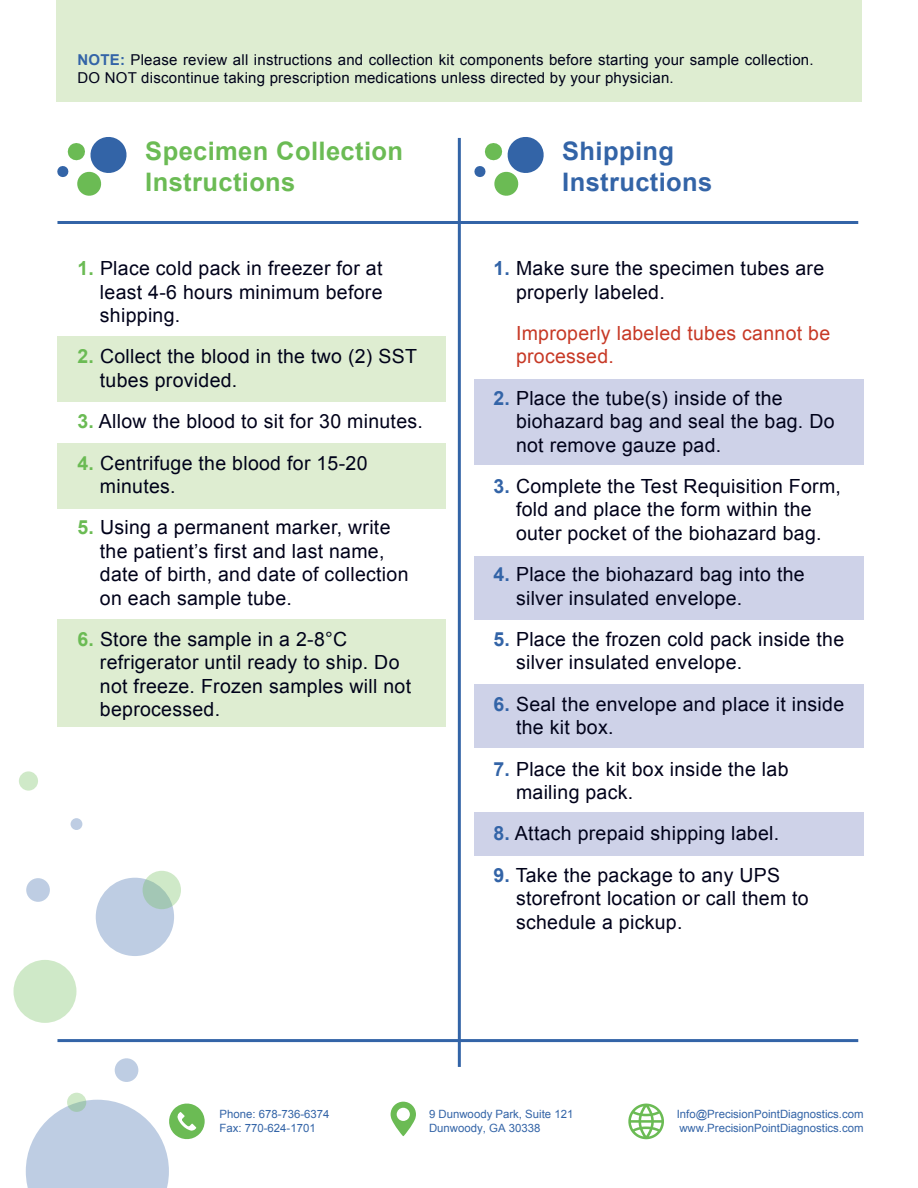
<style>
.page{position:relative;width:918px;height:1188px;background:#fff}
.page>*{position:absolute;margin:0;border:0;box-sizing:border-box;transform-origin:0 0}
.t1{font:700 25.5px/30.6px "Arial";letter-spacing:.015em;color:#6bbb54}
.t2{font:700 25.5px/30.6px "Arial";letter-spacing:.015em;color:#3364a7}
.t3{font:19.5px/23.4px "Arial";letter-spacing:.015em;color:#00021a}
.t4{font:19.5px/23.4px "Arial";letter-spacing:.015em;color:#c73926}
.t5{font:15px/18px "Arial";letter-spacing:.015em;color:#00021a}
.t6{font:11.4px/13.6px "Arial";color:#3364a7}
.s1{font-weight:700;color:#3364a7}
.s2{font-weight:700;color:#6bbb54}
</style>
<div class="page">
<div style="left:57px;top:443px;width:389px;height:66px;background:#deedd1"></div>
<div style="left:57px;top:336px;width:389px;height:66px;background:#deedd1"></div>
<div style="left:474px;top:379px;width:390px;height:86px;background:#ced2e8"></div>
<div style="left:474px;top:556px;width:390px;height:64px;background:#ced2e8"></div>
<div style="left:474px;top:684px;width:390px;height:64px;background:#ced2e8"></div>
<div style="left:474px;top:812px;width:390px;height:44px;background:#ced2e8"></div>
<div style="left:57px;top:620px;width:389px;height:107px;background:#deedd1"></div>
<svg style="left:57px;top:137px;width:70px;height:59px"></svg>
<div style="left:57px;top:0;width:805px;height:102px;background:#deedd1"></div>
<hr style="left:458px;top:138px;width:3px;height:929px;background:#3364a7">
<hr style="left:57px;top:221px;width:801px;height:3px;background:#3364a7">
<hr style="left:57px;top:1039px;width:801px;height:3px;background:#3364a7">
<svg style="left:474px;top:137px;width:70px;height:59px"></svg>
<div style="left:13px;top:960px;width:63px;height:63px;background:#cfe9c8;border-radius:50%"></div>
<div style="left:26px;top:878px;width:24px;height:24px;background:#becde3;border-radius:50%"></div>
<div style="left:115px;top:1058px;width:23px;height:24px;background:#becde3;border-radius:50%"></div>
<div style="left:19px;top:771px;width:19px;height:20px;background:#cfe9c8;border-radius:50%"></div>
<svg style="left:391px;top:1102px;width:25px;height:34px"></svg>
<svg style="left:26px;top:1100px;width:179px;height:88px"></svg>
<svg style="left:628px;top:1104px;width:36px;height:35px"></svg>
<svg style="left:67px;top:1093px;width:19px;height:19px"></svg>
<div style="left:96px;top:878px;width:78px;height:78px;background:#becde3;border-radius:50%"></div>
<svg style="left:143px;top:871px;width:38px;height:38px"></svg>
<div style="left:71px;top:818px;width:11px;height:12px;background:#becde3;border-radius:50%"></div>
<p class="t5" style="left:77px;top:52px;width:738px"><span class="s1">NOTE:</span> Please review all instructions and collection kit components before starting your sample collection.<br>DO NOT discontinue taking prescription medications unless directed by your physician.</p>
<h1 class="t1" style="left:145px;top:138px;width:259px">Specimen Collection<br>Instructions</h1>
<h1 class="t2" style="left:562px;top:138px;width:152px">Shipping<br>Instructions</h1>
<p class="t3" style="left:100px;top:258px;width:284px;text-align:justify;text-indent:-23px"><span class="s2">1.</span> Place cold pack in freezer for at least 4-6 hours minimum before shipping.</p>
<p class="t3" style="left:100px;top:347px;width:319px;text-indent:-23px"><span class="s2">2.</span> Collect the blood in the two (2) SST tubes provided.</p>
<p class="t3" style="left:77px;top:411px;width:347px"><span class="s2">3.</span> Allow the blood to sit for 30 minutes.</p>
<p class="t3" style="left:100px;top:453px;width:269px;text-indent:-23px"><span class="s2">4.</span> Centrifuge the blood for 15-20 minutes.</p>
<p class="t3" style="left:100px;top:518px;width:310px;text-indent:-23px"><span class="s2">5.</span> Using a permanent marker, write the patient’s first and last name, date of birth, and date of collection on each sample tube.</p>
<p class="t3" style="left:100px;top:629px;width:313px;text-indent:-23px"><span class="s2">6.</span> Store the sample in a 2-8°C refrigerator until ready to ship. Do not freeze. Frozen samples will not beprocessed.</p>
<p class="t3" style="left:516px;top:258px;width:310px;text-indent:-23px"><span class="s1">1.</span> Make sure the specimen tubes are properly labeled.</p>
<p class="t4" style="left:516px;top:323px;width:316px">Improperly labeled tubes cannot be processed.</p>
<p class="t3" style="left:516px;top:388px;width:320px;text-indent:-23px"><span class="s1">2.</span> Place the tube(s) inside of the biohazard bag and seal the bag. Do not remove gauze pad.</p>
<p class="t3" style="left:494px;top:476px;width:349px;text-align:center"><span class="s1">3.</span> Complete the Test Requisition Form, fold and place the form within the<br>outer pocket of the biohazard bag.</p>
<p class="t3" style="left:516px;top:564px;width:290px;text-indent:-23px"><span class="s1">4.</span> Place the biohazard bag into the silver insulated envelope.</p>
<p class="t3" style="left:516px;top:629px;width:330px;text-indent:-23px"><span class="s1">5.</span> Place the frozen cold pack inside the silver insulated envelope.</p>
<p class="t3" style="left:516px;top:694px;width:330px;text-indent:-23px"><span class="s1">6.</span> Seal the envelope and place it inside the kit box.</p>
<p class="t3" style="left:516px;top:759px;width:274px;text-indent:-23px"><span class="s1">7.</span> Place the kit box inside the lab mailing pack.</p>
<p class="t3" style="left:494px;top:824px;width:287px"><span class="s1">8.</span> Attach prepaid shipping label.</p>
<p class="t3" style="left:516px;top:865px;width:294px;text-indent:-23px"><span class="s1">9.</span> Take the package to any UPS storefront location or call them to schedule a pickup.</p>
<p class="t6" style="left:219px;top:1108px;width:112px">Phone: 678-736-6374<br>Fax: 770-624-1701</p>
<p class="t6" style="left:429px;top:1108px;width:146px">9 Dunwoody Park, Suite 121<br>Dunwoody, GA 30338</p>
<p class="t6" style="left:677px;top:1108px;width:188px">Info@PrecisionPointDiagnostics.com www.PrecisionPointDiagnostics.com</p>
</div>
